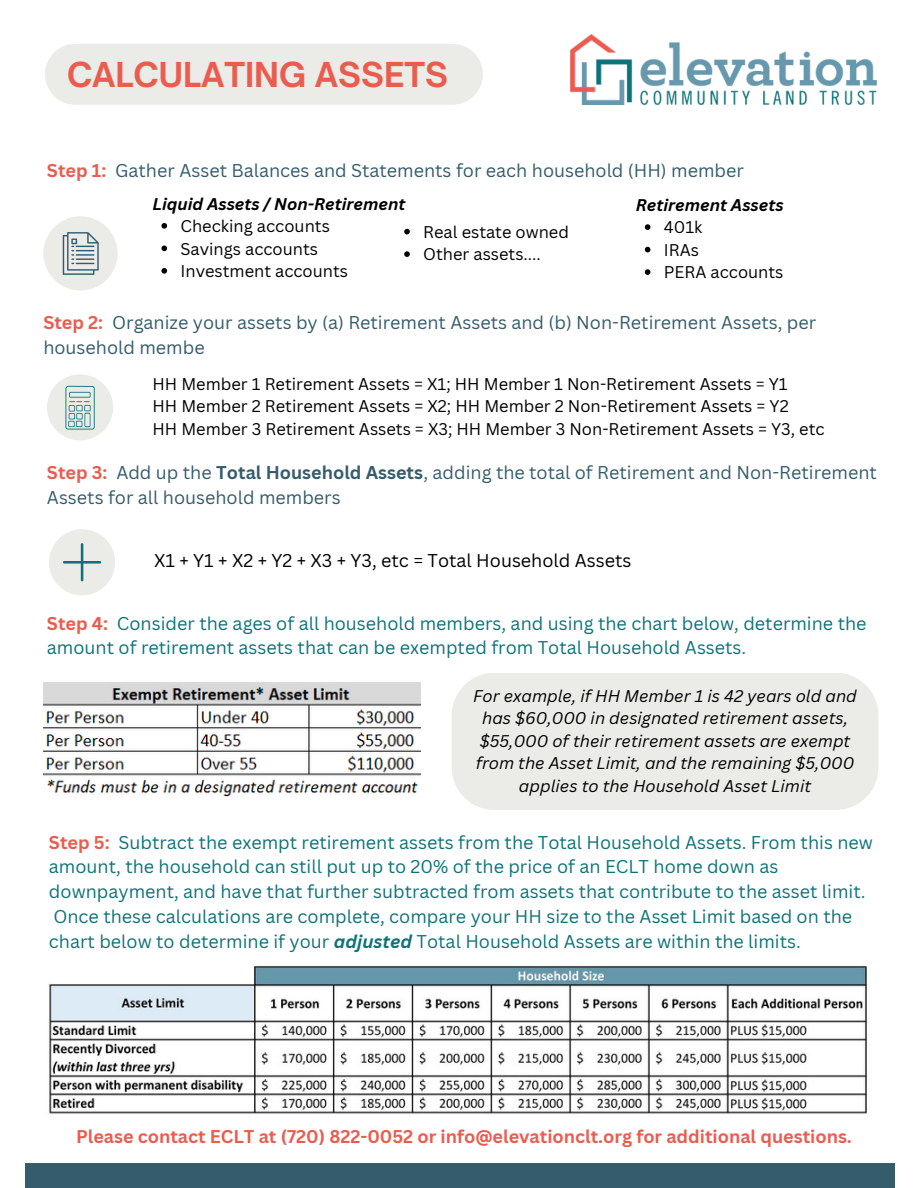
<style>
.page{position:relative;width:918px;height:1188px;background:#fff}
.page>*{position:absolute;margin:0;border:0;box-sizing:border-box;transform-origin:0 0}
.t1{font:700 32.85px "Open Sauce One";color:#eb5c4f}
.t2{font:18px/24.8px "Canva Sans";color:#0d7378}
.t3{font:18px/24.8px "Canva Sans";color:#345c6d}
.t4{font:700 18px "Canva Sans";color:#eb5c4f}
.t5{font:18px "Canva Sans";color:#000}
.t6{font:16.5px "Canva Sans";color:#000}
.t7{font:italic 16.5px/22.5px "Canva Sans";color:#000;text-align:center}
.t8{font:italic 700 16.5px "Canva Sans";color:#000}
.s1{font-weight:700;color:#eb5c4f}
.s2{font-weight:700}
.s3{font-weight:700;font-style:italic}
</style>
<div class="page">
<div style="left:25px;top:1163px;width:870px;height:25px;background:#345c6d"></div>
<img style="left:571px;top:35px;width:306px;height:69px">
<div style="left:43px;top:216px;width:75px;height:75px;background:#ebebe8;border-radius:50%"></div>
<svg style="left:63px;top:232px;width:36px;height:43px"></svg>
<div style="left:45px;top:44px;width:438px;height:61px;background:#ebebe8"></div>
<div style="left:47px;top:374px;width:66px;height:67px;background:#ebebe8;border-radius:50%"></div>
<svg style="left:65px;top:386px;width:30px;height:44px"></svg>
<div style="left:49px;top:529px;width:66px;height:66px;background:#ebebe8;border-radius:50%"></div>
<svg style="left:63px;top:543px;width:38px;height:38px"></svg>
<img style="left:43px;top:683px;width:377px;height:114px">
<div style="left:452px;top:673px;width:427px;height:137px;background:#ebebe8"></div>
<img style="left:49px;top:965px;width:819px;height:149px">
<svg style="left:161px;top:223px;width:6px;height:6px"></svg>
<svg style="left:161px;top:246px;width:6px;height:5px"></svg>
<svg style="left:161px;top:268px;width:6px;height:6px"></svg>
<svg style="left:645px;top:224px;width:5px;height:6px"></svg>
<svg style="left:645px;top:247px;width:5px;height:5px"></svg>
<svg style="left:645px;top:269px;width:5px;height:6px"></svg>
<svg style="left:404px;top:229px;width:6px;height:5px"></svg>
<svg style="left:404px;top:251px;width:6px;height:6px"></svg>
<p class="t1" style="left:67px;top:54px;width:382px">CALCULATING ASSETS</p>
<p class="t3" style="left:47px;top:158px;width:698px"><span class="s1">Step 1:</span> Gather Asset Balances and Statements for each household (HH) member</p>
<p class="t6" style="left:181px;top:214px;width:151px">Checking accounts</p>
<p class="t6" style="left:181px;top:237px;width:139px">Savings accounts</p>
<p class="t6" style="left:181px;top:259px;width:169px">Investment accounts</p>
<p class="t8" style="left:152px;top:192px;width:255px">Liquid Assets / Non-Retirement</p>
<p class="t8" style="left:636px;top:193px;width:149px">Retirement Assets</p>
<p class="t6" style="left:664px;top:216px;width:40px">401k</p>
<p class="t6" style="left:664px;top:238px;width:37px">IRAs</p>
<p class="t6" style="left:664px;top:261px;width:121px">PERA accounts</p>
<p class="t6" style="left:423px;top:220px;width:147px">Real estate owned</p>
<p class="t6" style="left:423px;top:243px;width:119px">Other assets....</p>
<p class="t3" style="left:43px;top:310px;width:774px"><span class="s1">Step 2:</span> Organize your assets by (a) Retirement Assets and (b) Non-Retirement Assets, per household membe</p>
<p class="t6" style="left:152px;top:372px;width:637px">HH Member 1 Retirement Assets = X1; HH Member 1 Non-Retirement Assets = Y1</p>
<p class="t6" style="left:152px;top:394px;width:638px">HH Member 2 Retirement Assets = X2; HH Member 2 Non-Retirement Assets = Y2</p>
<p class="t6" style="left:152px;top:417px;width:674px">HH Member 3 Retirement Assets = X3; HH Member 3 Non-Retirement Assets = Y3, etc</p>
<p class="t3" style="left:47px;top:460px;width:831px"><span class="s1">Step 3:</span> Add up the <span class="s2">Total Household Assets</span>, adding the total of Retirement and Non-Retirement<br>Assets for all household members</p>
<p class="t5" style="left:154px;top:548px;width:479px">X1 + Y1 + X2 + Y2 + X3 + Y3, etc = Total Household Assets</p>
<p class="t2" style="left:47px;top:610px;width:821px"><span class="s1">Step 4:</span> Consider the ages of all household members, and using the chart below, determine the amount of retirement assets that can be exempted from Total Household Assets.</p>
<p class="t7" style="left:473px;top:684px;width:385px">For example, if HH Member 1 is 42 years old and has $60,000 in designated retirement assets, $55,000 of their retirement assets are exempt from the Asset Limit, and the remaining $5,000 applies to the Household Asset Limit</p>
<p class="t2" style="left:49px;top:829px;width:826px"><span class="s1">Step 5:</span> Subtract the exempt retirement assets from the Total Household Assets. From this new amount, the household can still put up to 20% of the price of an ECLT home down as downpayment, and have that further subtracted from assets that contribute to the asset limit.<br>Once these calculations are complete, compare your HH size to the Asset Limit based on the chart below to determine if your <span class="s3">adjusted</span> Total Household Assets are within the limits.</p>
<p class="t4" style="left:76px;top:1124px;width:777px">Please contact ECLT at (720) 822-0052 or info@elevationclt.org for additional questions.</p>
</div>
